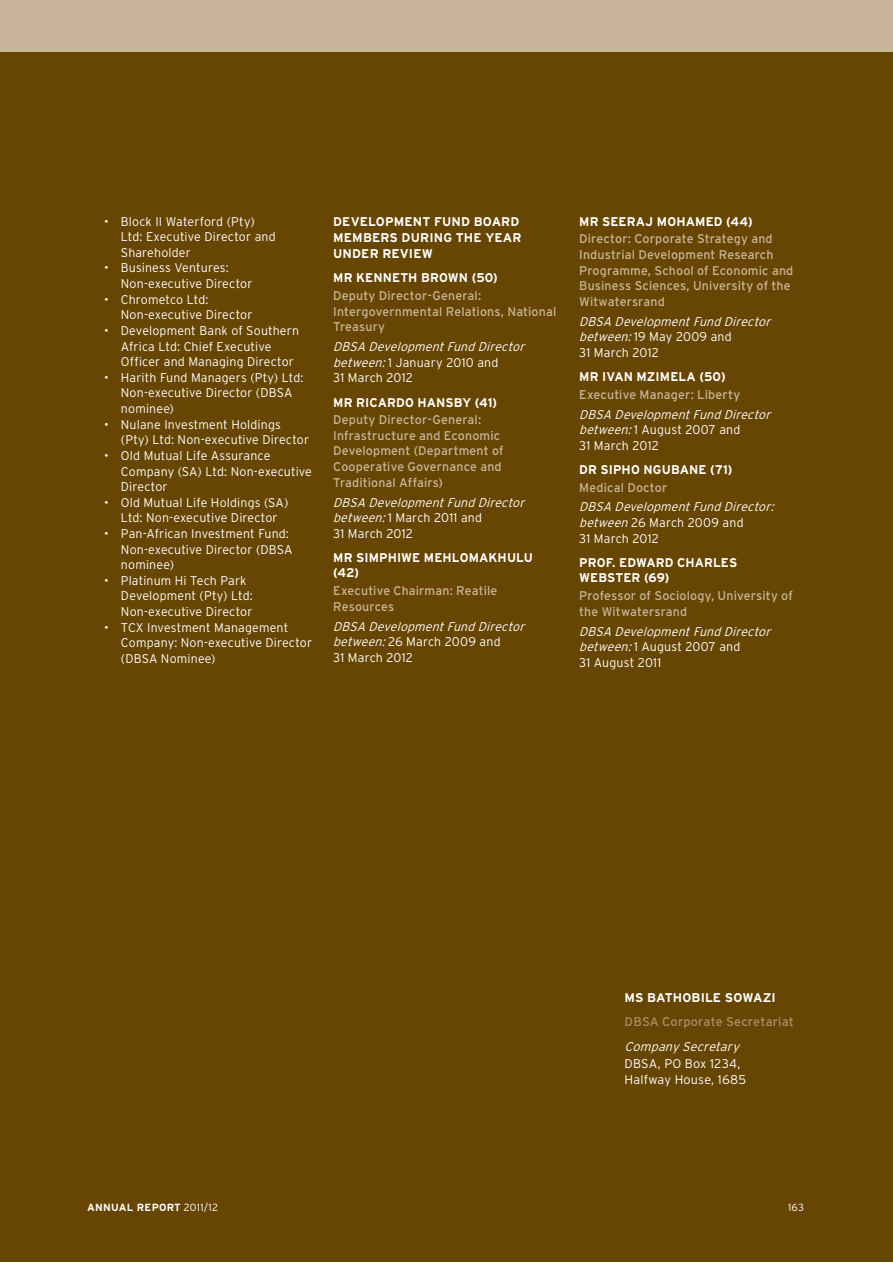
<style>
.page{position:relative;width:893px;height:1263px;background:#fff}
.page>*{position:absolute;margin:0;border:0;box-sizing:border-box;transform-origin:0 0}
.t1{font:300 12.6px/15.6px "Interstate";letter-spacing:.01em;color:#fff}
.t2{font:italic 300 12.6px/15.6px "Interstate";color:#fff}
.t3{font:12.6px/15.6px "Interstate";letter-spacing:.015em;color:#c8b59a}
.t4{font:700 12.6px/16.4px "Interstate";letter-spacing:.01em;color:#fff}
.t5{font:12.6px "Interstate";letter-spacing:.01em;color:#a98f68}
.t6{font:700 10.35px "Interstate";letter-spacing:.025em;color:#fff}
.t7{font:300 10.35px "Interstate";color:#fff}
.s1{font-style:normal}
.s2{font-weight:300}
</style>
<div class="page">
<div style="left:0;top:51px;width:893px;height:1211px;background:#674503"></div>
<div style="left:0;top:1px;width:893px;height:51px;background:#c8b59a"></div>
<p class="t1" style="left:121px;top:214px;width:156px;text-indent:-17px">• Block II Waterford (Pty)<br>Ltd: Executive Director and<br>Shareholder</p>
<p class="t1" style="left:121px;top:261px;width:133px;text-indent:-17px">• Business Ventures:<br>Non-executive Director</p>
<p class="t1" style="left:121px;top:292px;width:133px;text-indent:-17px">• Chrometco Ltd:<br>Non-executive Director</p>
<p class="t1" style="left:121px;top:324px;width:180px;text-indent:-17px">• Development Bank of Southern<br>Africa Ltd: Chief Executive<br>Officer and Managing Director</p>
<p class="t1" style="left:121px;top:371px;width:184px;text-indent:-17px">• Harith Fund Managers (Pty) Ltd:<br>Non-executive Director (DBSA nominee)</p>
<p class="t1" style="left:121px;top:417px;width:190px;text-indent:-17px">• Nulane Investment Holdings (Pty) Ltd: Non-executive Director</p>
<p class="t1" style="left:121px;top:449px;width:193px;text-indent:-17px">• Old Mutual Life Assurance<br>Company (SA) Ltd: Non-executive<br>Director</p>
<p class="t1" style="left:104px;top:495px;width:186px;text-align:center">• Old Mutual Life Holdings (SA)<br>Ltd: Non-executive Director</p>
<p class="t1" style="left:121px;top:527px;width:173px;text-indent:-17px">• Pan-African Investment Fund:<br>Non-executive Director (DBSA nominee)</p>
<p class="t1" style="left:121px;top:574px;width:133px;text-indent:-17px">• Platinum Hi Tech Park<br>Development (Pty) Ltd:<br>Non-executive Director</p>
<p class="t1" style="left:121px;top:620px;width:193px;text-indent:-17px">• TCX Investment Management<br>Company: Non-executive Director (DBSA Nominee)</p>
<p class="t4" style="left:333px;top:214px;width:190px">DEVELOPMENT FUND BOARD<br>MEMBERS DURING THE YEAR<br>UNDER REVIEW</p>
<p class="t4" style="left:333px;top:271px;width:166px">MR KENNETH BROWN (50)</p>
<p class="t3" style="left:333px;top:289px;width:225px">Deputy Director-General:<br>Intergovernmental Relations, National<br>Treasury</p>
<p class="t2" style="left:333px;top:340px;width:196px">DBSA DevelopmentFund Director between:<span class="s1">1 January 2010 and<br>31 March 2012</span></p>
<p class="t4" style="left:333px;top:395px;width:165px">MR RICARDO HANSBY (41)</p>
<p class="t3" style="left:333px;top:413px;width:172px">Deputy Director-General:<br>Infrastructure and Economic<br>Development (Department of<br>Cooperative Governance and<br>Traditional Affairs)</p>
<p class="t2" style="left:333px;top:495px;width:196px">DBSA DevelopmentFund Director between:<span class="s1">1 March 2011 and<br>31 March 2012</span></p>
<p class="t4" style="left:333px;top:551px;width:201px;line-height:15.6px">MR SIMPHIWE MEHLOMAKHULU (42)</p>
<p class="t3" style="left:333px;top:584px;width:166px">Executive Chairman: Reatile<br>Resources</p>
<p class="t2" style="left:333px;top:619px;width:196px">DBSA DevelopmentFund Director between:<span class="s1">26 March 2009 and<br>31 March 2012</span></p>
<p class="t4" style="left:579px;top:214px;width:175px">MR SEERAJ MOHAMED (44)</p>
<p class="t3" style="left:579px;top:232px;width:216px">Director: Corporate Strategy and<br>Industrial Development Research<br>Programme, School of Economic and<br>Business Sciences, University of the<br>Witwatersrand</p>
<p class="t2" style="left:579px;top:314px;width:196px">DBSA DevelopmentFund Director between:<span class="s1">19 May 2009 and<br>31 March 2012</span></p>
<p class="t4" style="left:579px;top:369px;width:148px">MR IVAN MZIMELA (50)</p>
<p class="t3" style="left:579px;top:388px;width:162px">Executive Manager: Liberty</p>
<p class="t2" style="left:579px;top:407px;width:196px">DBSA DevelopmentFund Director between:<span class="s1">1 August 2007 and<br>31 March 2012</span></p>
<p class="t4" style="left:579px;top:462px;width:155px">DR SIPHO NGUBANE (71)</p>
<p class="t3" style="left:579px;top:481px;width:90px">Medical Doctor</p>
<p class="t2" style="left:579px;top:500px;width:199px">DBSA DevelopmentFund Director: between <span class="s1">26 March 2009 and<br>31 March 2012</span></p>
<p class="t4" style="left:579px;top:555px;width:160px;line-height:15.6px">PROF. EDWARD CHARLES<br>WEBSTER (69)</p>
<p class="t3" style="left:579px;top:589px;width:215px">Professor of Sociology, University of the Witwatersrand</p>
<p class="t2" style="left:579px;top:624px;width:196px">DBSA DevelopmentFund Director between:<span class="s1">1 August 2007 and<br>31 August 2011</span></p>
<p class="t6" style="left:87px;top:1203px;width:132px">ANNUAL REPORT <span class="s2">2011/12</span></p>
<p class="t4" style="left:624px;top:990px;width:153px">MS BATHOBILE SOWAZI</p>
<p class="t5" style="left:624px;top:1017px;width:171px">DBSA Corporate Secretariat</p>
<p class="t2" style="left:624px;top:1040px;width:119px">Company Secretary</p>
<p class="t1" style="left:624px;top:1056px;width:123px;line-height:16.4px">DBSA, PO Box 1234,<br>Halfway House, 1685</p>
<p class="t7" style="left:788px;top:1203px;width:18px">163</p>
</div>
